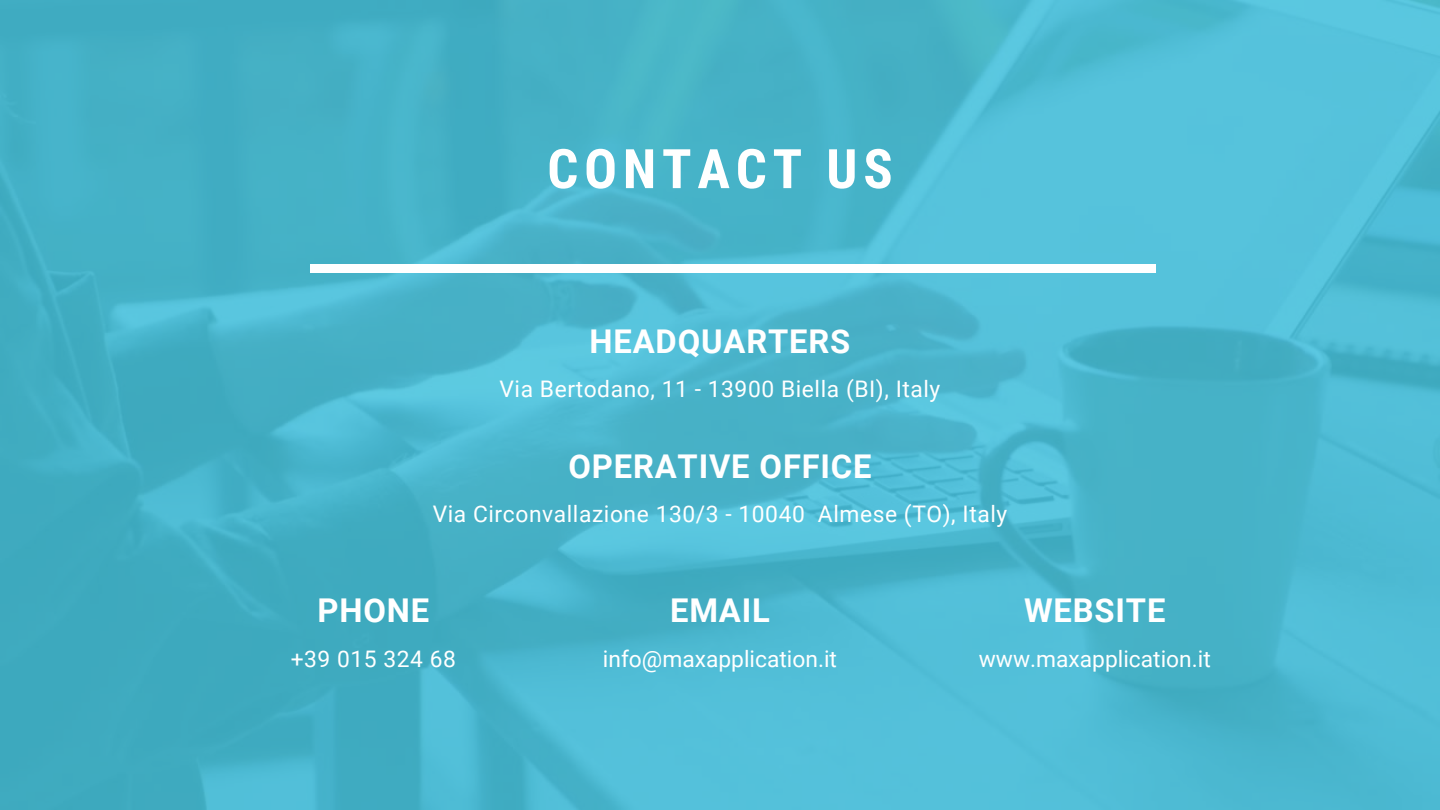
<style>
.page{position:relative;width:1440px;height:810px;background:#fff}
.page>*{position:absolute;margin:0;border:0;box-sizing:border-box;transform-origin:0 0}
.t1{font:700 54.6px "Roboto Condensed";letter-spacing:.105em;color:#fff}
.t2{font:700 32.8px "Roboto";letter-spacing:.025em;color:#fff}
.t3{font:22.8px "Roboto";letter-spacing:.025em;color:#fff}
.t4{font:22.8px "Roboto";color:#fff}
</style>
<div class="page">
<img style="left:0;top:0;width:1440px;height:810px">
<div style="left:310px;top:264px;width:846px;height:9px;background:#fff"></div>
<p class="t1" style="left:547px;top:138px;width:347px">CONTACT US</p>
<p class="t2" style="left:590px;top:323px;width:262px">HEADQUARTERS</p>
<p class="t3" style="left:500px;top:376px;width:442px">Via Bertodano, 11 - 13900 Biella (BI), Italy</p>
<p class="t2" style="left:568px;top:448px;width:305px">OPERATIVE OFFICE</p>
<p class="t3" style="left:433px;top:501px;width:576px">Via Circonvallazione 130/3 - 10040 Almese (TO), Italy</p>
<p class="t2" style="left:317px;top:592px;width:113px">PHONE</p>
<p class="t3" style="left:291px;top:646px;width:167px">+39 015 324 68</p>
<p class="t2" style="left:670px;top:592px;width:101px">EMAIL</p>
<p class="t2" style="left:1024px;top:592px;width:143px">WEBSITE</p>
<p class="t4" style="left:603px;top:646px;width:236px">info@maxapplication.it</p>
<p class="t4" style="left:979px;top:646px;width:233px">www.maxapplication.it</p>
</div>
